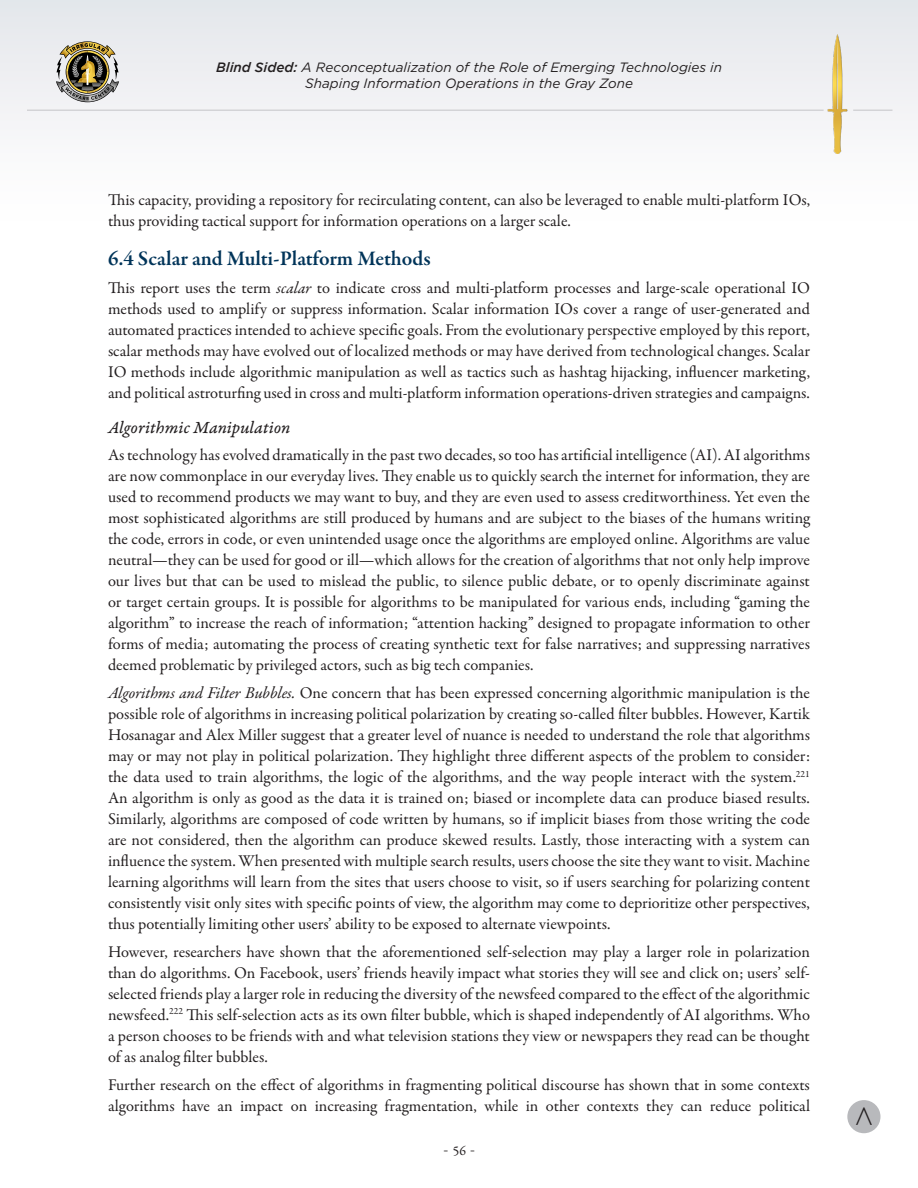
<style>
.page{position:relative;width:918px;height:1188px;background:#fff}
.page>*{position:absolute;margin:0;border:0;box-sizing:border-box;transform-origin:0 0}
.t1{font:33px "Times New Roman";color:#231f20}
.TOC_Entries{font:600 21px "Garamond Premr Pro";letter-spacing:-.005em;color:#003459}
.TOC_Entries-2{font:18px "Garamond Premr Pro It Capt";color:#231f20}
.t2{font:16.5px/21px "Garamond Premr Pro";color:#231f20;text-align:justify}
.t3{font:italic 13.5px/16.5px "Gotham";color:#231f20;text-align:center}
.t4{font:300 13.5px "Gotham";color:#231f20}
.s1{font-weight:500}
.s2{font-style:italic}
.s3{font-family:"Garamond Premr Pro";font-weight:400}
</style>
<div class="page">
<div style="left:847px;top:1100px;width:33px;height:33px;background:#b8b9bc;border-radius:50%"></div>
<div style="left:0;top:0;width:918px;height:227px;background:linear-gradient(to bottom,#e4e7eb,#fff)"></div>
<hr style="left:27px;top:110px;width:797px;height:1px;background:#bcbdc0">
<img style="left:825px;top:34px;width:25px;height:119px">
<hr style="left:853px;top:110px;width:39px;height:1px;background:#bcbdc0">
<svg style="left:56px;top:41px;width:63px;height:61px;background:#958e78"></svg>
<p class="t3" style="left:216px;top:59px;width:507px"><span class="s1">Blind Sided:</span> A Reconceptualization of the Role of Emerging Technologies in<br>Shaping Information Operations in the Gray Zone</p>
<p class="t2" style="left:108px;top:190px;width:704px">This capacity, providing a repository for recirculating content, can also be leveraged to enable multi-platform IOs, thus providing tactical support for information operations on a larger scale.</p>
<p class="TOC_Entries" style="left:108px;top:245px;width:324px">6.4 Scalar and Multi-Platform Methods</p>
<p class="t2" style="left:108px;top:277px;width:704px">This report uses the term <span class="s2">scalar</span> to indicate cross and multi-platform processes and large-scale operational IO methods used to amplify or suppress information. Scalar information IOs cover a range of user-generated and automated practices intended to achieve specific goals. From the evolutionary perspective employed by this report, scalar methods may have evolved out of localized methods or may have derived from technological changes. Scalar IO methods include algorithmic manipulation as well as tactics such as hashtag hijacking, influencer marketing, and political astroturfing used in cross and multi-platform information operations-driven strategies and campaigns.</p>
<p class="TOC_Entries-2" style="left:108px;top:416px;width:184px">Algorithmic Manipulation</p>
<p class="t2" style="left:108px;top:445px;width:704px">As technology has evolved dramatically in the past two decades, so too has artificial intelligence (AI). AI algorithms are now commonplace in our everyday lives. They enable us to quickly search the internet for information, they are used to recommend products we may want to buy, and they are even used to assess creditworthiness. Yet even the most sophisticated algorithms are still produced by humans and are subject to the biases of the humans writing the code, errors in code, or even unintended usage once the algorithms are employed online. Algorithms are value neutral—they can be used for good or ill—which allows for the creation of algorithms that not only help improve our lives but that can be used to mislead the public, to silence public debate, or to openly discriminate against or target certain groups. It is possible for algorithms to be manipulated for various ends, including “gaming the algorithm” to increase the reach of information; “attention hacking” designed to propagate information to other forms of media; automating the process of creating synthetic text for false narratives; and suppressing narratives deemed problematic by privileged actors, such as big tech companies.</p>
<p class="t2" style="left:108px;top:683px;width:704px"><span class="s2">Algorithms and Filter Bubbles.</span> One concern that has been expressed concerning algorithmic manipulation is the possible role of algorithms in increasing political polarization by creating so-called filter bubbles. However, Kartik Hosanagar and Alex Miller suggest that a greater level of nuance is needed to understand the role that algorithms may or may not play in political polarization. They highlight three different aspects of the problem to consider: the data used to train algorithms, the logic of the algorithms, and the way people interact with the system.<sup>221<br></sup>An algorithm is only as good as the data it is trained on; biased or incomplete data can produce biased results.<br>Similarly, algorithms are composed of code written by humans, so if implicit biases from those writing the code are not considered, then the algorithm can produce skewed results. Lastly, those interacting with a system can influence the system. When presented with multiple search results, users choose the site they want to visit. Machine learning algorithms will learn from the sites that users choose to visit, so if users searching for polarizing content consistently visit only sites with specific points of view, the algorithm may come to deprioritize other perspectives, thus potentially limiting other users’ ability to be exposed to alternate viewpoints.</p>
<p class="t2" style="left:108px;top:942px;width:704px">However, researchers have shown that the aforementioned self-selection may play a larger role in polarization than do algorithms. On Facebook, users’ friends heavily impact what stories they will see and click on; users’ self&shy;selected friends play a larger role in reducing the diversity of the newsfeed compared to the effect of the algorithmic newsfeed.<sup>222</sup> This self-selection acts as its own filter bubble, which is shaped independently of AI algorithms. Who a person chooses to be friends with and what television stations they view or newspapers they read can be thought of as analog filter bubbles.</p>
<p class="t2" style="left:108px;top:1074px;width:704px">Further research on the effect of algorithms in fragmenting political discourse has shown that in some contexts algorithms have an impact on increasing fragmentation, while in other contexts they can reduce political</p>
<p class="t4" style="left:443px;top:1143px;width:34px">- <span class="s3">56</span> -</p>
<h1 class="t1" style="left:855px;top:1093px;width:20px">˄</h1>
</div>
